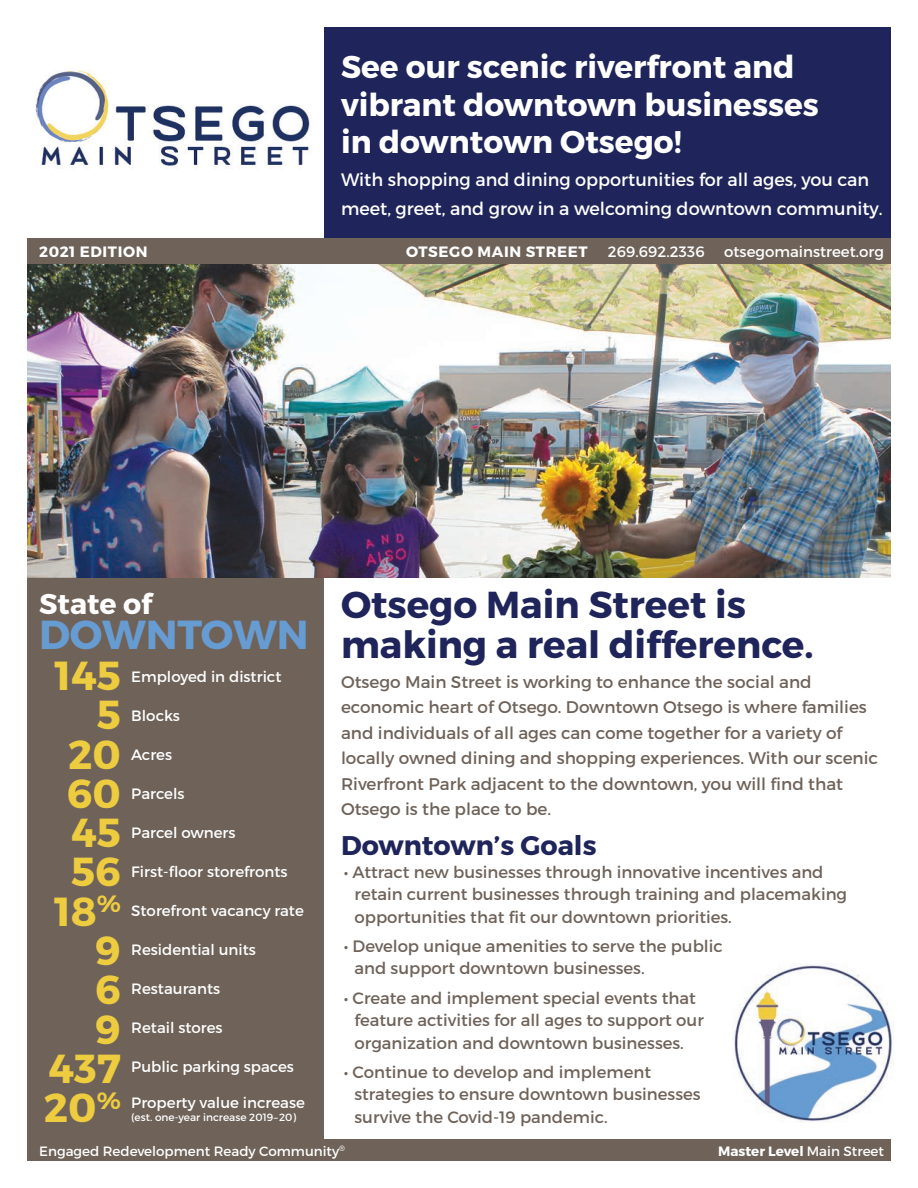
<style>
.page{position:relative;width:918px;height:1188px;background:#fff}
.page>*{position:absolute;margin:0;border:0;box-sizing:border-box;transform-origin:0 0}
.t1{font:700 40.5px "Montserrat";color:#eecc40}
.t2{font:700 40.5px "Montserrat";letter-spacing:-.01em;color:#679cd2}
.t3{font:700 37.5px/40.5px "Montserrat";color:#1f255a}
.t4{font:700 31.5px/37.5px "Montserrat";color:#fff}
.t5{font:700 28.5px "Montserrat";color:#fff}
.t6{font:700 27px "Montserrat";color:#1f255a}
.t7{font:18px/28.5px "Montserrat";color:#fff}
.t8{font:16.8px/25.5px "Montserrat";color:#6e6259}
.t9{font:16.5px/22.5px "Montserrat";color:#6e6259}
.t10{font:15px "Montserrat";color:#fff}
.t11{font:700 15px "Montserrat";letter-spacing:.04em;color:#fff}
.t12{font:13.5px "Montserrat";color:#fff}
.t13{font:700 13.5px "Montserrat";color:#fff}
.t14{font:10.5px "Montserrat";color:#fff}
.s1{font-weight:400}
</style>
<div class="page">
<div style="left:27px;top:505px;width:296px;height:656px;background:#6e6259"></div>
<img style="left:27px;top:264px;width:864px;height:314px">
<img style="left:35px;top:70px;width:275px;height:96px">
<div style="left:324px;top:27px;width:567px;height:230px;background:#1f255a"></div>
<img style="left:733px;top:963px;width:161px;height:159px">
<div style="left:27px;top:238px;width:864px;height:26px;background:#6e6259"></div>
<div style="left:27px;top:1140px;width:864px;height:21px;background:#6e6259"></div>
<p class="t4" style="left:341px;top:49px;width:479px">See our scenic riverfront and vibrant downtown businesses in downtown Otsego!</p>
<p class="t7" style="left:341px;top:166px;width:543px">With shopping and dining opportunities for all ages, you can meet, greet, and grow in a welcoming downtown community.</p>
<p class="t11" style="left:39px;top:242px;width:110px">2021 EDITION</p>
<p class="t11" style="left:406px;top:242px;width:183px">OTSEGO MAIN STREET</p>
<p class="t10" style="left:608px;top:242px;width:98px">269.692.2336</p>
<p class="t10" style="left:724px;top:242px;width:161px">otsegomainstreet.org</p>
<p class="t5" style="left:39px;top:586px;width:114px">State of</p>
<p class="t2" style="left:39px;top:609px;width:271px">DOWNTOWN</p>
<p class="t1" style="left:54px;top:651px;width:68px">145</p>
<p class="t1" style="left:97px;top:690px;width:26px">5</p>
<p class="t1" style="left:68px;top:729px;width:54px">20</p>
<p class="t1" style="left:67px;top:768px;width:56px">60</p>
<p class="t1" style="left:71px;top:808px;width:51px">45</p>
<p class="t1" style="left:71px;top:847px;width:51px">56</p>
<p class="t1" style="left:54px;top:886px;width:68px">18<sup>%</sup></p>
<p class="t1" style="left:95px;top:926px;width:27px">9</p>
<p class="t1" style="left:95px;top:965px;width:27px">6</p>
<p class="t1" style="left:95px;top:1004px;width:27px">9</p>
<p class="t1" style="left:49px;top:1043px;width:74px">437</p>
<p class="t1" style="left:44px;top:1083px;width:78px">20<sup>%</sup></p>
<p class="t10" style="left:131px;top:667px;width:152px">Employed in district</p>
<p class="t10" style="left:131px;top:706px;width:50px">Blocks</p>
<p class="t10" style="left:131px;top:745px;width:42px">Acres</p>
<p class="t10" style="left:131px;top:784px;width:55px">Parcels</p>
<p class="t10" style="left:131px;top:823px;width:106px">Parcel owners</p>
<p class="t10" style="left:131px;top:862px;width:158px">First-floor storefronts</p>
<p class="t10" style="left:131px;top:901px;width:174px">Storefront vacancy rate</p>
<p class="t10" style="left:131px;top:940px;width:126px">Residential units</p>
<p class="t10" style="left:131px;top:979px;width:90px">Restaurants</p>
<p class="t10" style="left:131px;top:1018px;width:93px">Retail stores</p>
<p class="t10" style="left:131px;top:1057px;width:164px">Public parking spaces</p>
<p class="t10" style="left:131px;top:1093px;width:175px">Property value increase</p>
<p class="t14" style="left:131px;top:1111px;width:166px">(est. one-year increase 2019–20)</p>
<p class="t3" style="left:341px;top:585px;width:474px">Otsego Main Street is making a real difference.</p>
<p class="t8" style="left:341px;top:669px;width:539px">Otsego Main Street is working to enhance the social and economic heart of Otsego. Downtown Otsego is where families and individuals of all ages can come together for a variety of locally owned dining and shopping experiences. With our scenic Riverfront Park adjacent to the downtown, you will find that Otsego is the place to be.</p>
<p class="t6" style="left:341px;top:829px;width:257px">Downtown’s Goals</p>
<p class="t9" style="left:355px;top:860px;width:494px;text-indent:-11px">• Attract new businesses through innovative incentives and retain current businesses through training and placemaking opportunities that fit our downtown priorities.</p>
<p class="t9" style="left:355px;top:935px;width:370px;text-indent:-11px">• Develop unique amenities to serve the public and support downtown businesses.</p>
<p class="t9" style="left:355px;top:987px;width:351px;text-indent:-11px">• Create and implement special events that feature activities for all ages to support our organization and downtown businesses.</p>
<p class="t9" style="left:355px;top:1061px;width:348px;text-indent:-11px">• Continue to develop and implement strategies to ensure downtown businesses survive the Covid-19 pandemic.</p>
<p class="t12" style="left:39px;top:1143px;width:307px">Engaged Redevelopment Ready Community<sup>®</sup></p>
<p class="t13" style="left:718px;top:1143px;width:167px">Master Level <span class="s1">Main Street</span></p>
</div>
